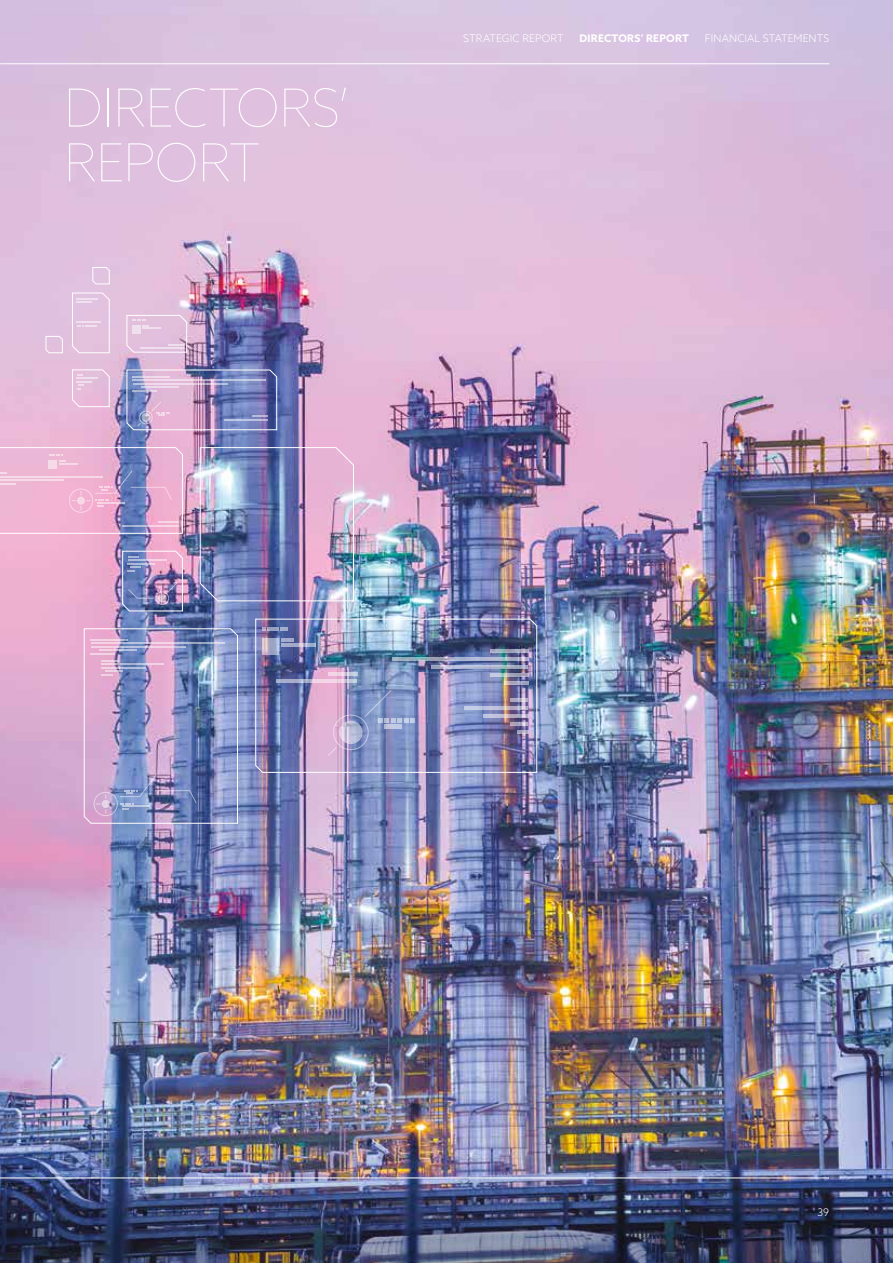
<style>
.page{position:relative;width:893px;height:1263px;background:#fff}
.page>*{position:absolute;margin:0;border:0;box-sizing:border-box;transform-origin:0 0}
.t1{font:100 52.5px/54.8px "Azo Sans";letter-spacing:-.02em;color:#fff}
.t2{font:300 10.5px "Azo Sans";letter-spacing:.01em;color:#fff}
.t3{font:700 10.5px "Azo Sans";letter-spacing:.025em;color:#fff}
</style>
<div class="page">
<img style="left:0;top:0;width:893px;height:1178px">
<img style="left:0;top:1178px;width:893px;height:85px">
<hr style="left:0;top:64px;width:829px;height:1px;background:#fff">
<hr style="left:0;top:1178px;width:829px;height:1px;background:#fff">
<img style="left:200px;top:447px;width:154px;height:154px">
<svg style="left:46px;top:336px;width:17px;height:17px"></svg>
<svg style="left:92px;top:267px;width:18px;height:17px"></svg>
<svg style="left:72px;top:369px;width:38px;height:38px"></svg>
<svg style="left:72px;top:293px;width:38px;height:60px;background:#e5c8e1"></svg>
<svg style="left:126px;top:315px;width:61px;height:38px;background:#e3c5de"></svg>
<div style="left:132px;top:325px;width:9px;height:9px;background:#f0dfec"></div>
<img style="left:126px;top:370px;width:151px;height:60px">
<img style="left:255px;top:619px;width:282px;height:154px">
<svg style="left:0;top:447px;width:183px;height:87px;background:#d9abce"></svg>
<img style="left:84px;top:628px;width:154px;height:196px">
<img style="left:122px;top:551px;width:61px;height:60px">
<h1 class="t1" style="left:64px;top:80px;width:288px">DIRECTORS’<br>REPORT</h1>
<p class="t2" style="left:463px;top:32px;width:102px">STRATEGIC REPORT</p>
<p class="t3" style="left:579px;top:32px;width:111px">DIRECTORS’ REPORT</p>
<p class="t2" style="left:705px;top:32px;width:126px">FINANCIAL STATEMENTS</p>
<p class="t2" style="left:817px;top:1205px;width:13px">39</p>
</div>
